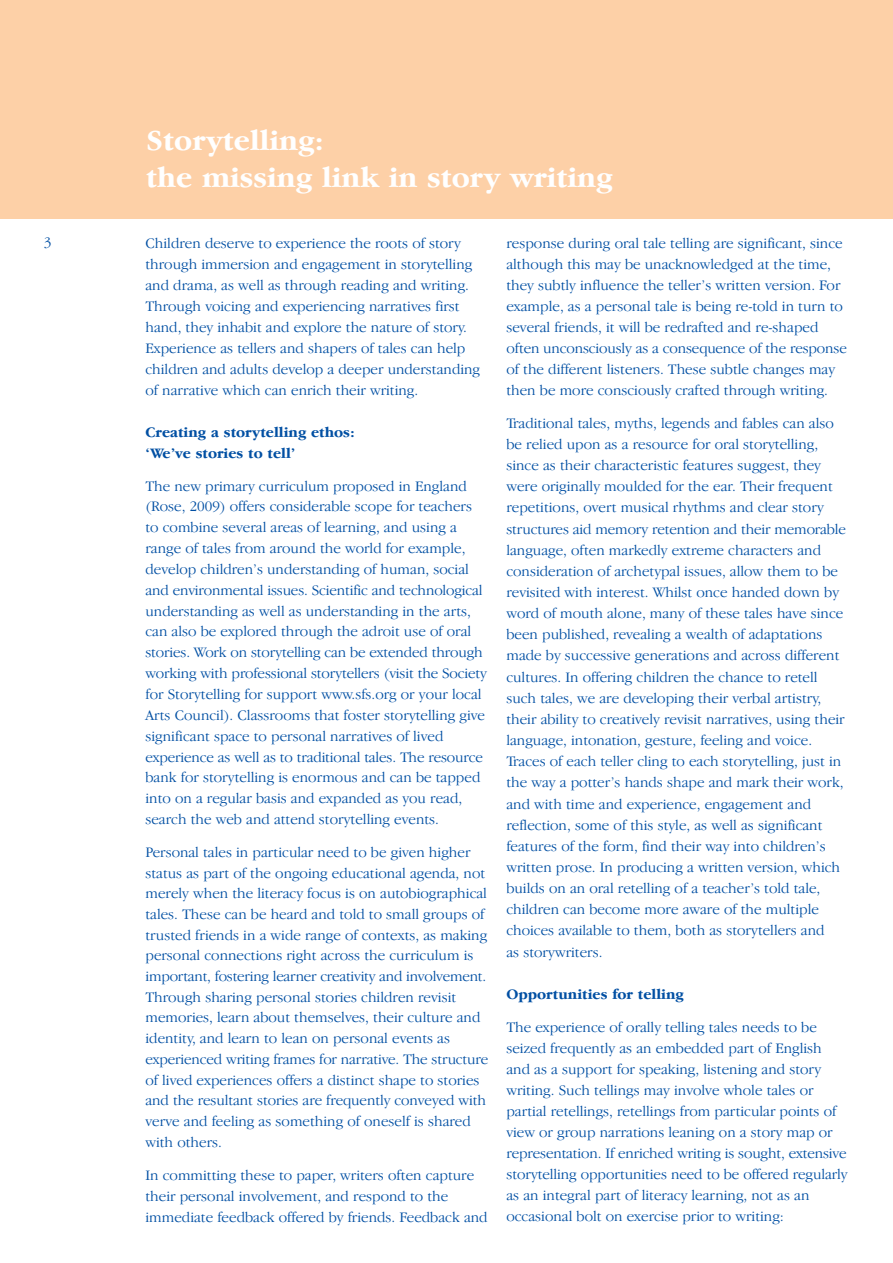
<style>
.page{position:relative;width:893px;height:1263px;background:#fff}
.page>*{position:absolute;margin:0;border:0;box-sizing:border-box;transform-origin:0 0}
.t1{font:700 30px/37.5px "Garamond IT Cby BT";color:#fff}
.t2{font:300 15px/21px "Garamond IT Cby BT";color:#004fa3}
.t3{font:700 15px/21px "Garamond IT Cby BT";color:#004fa3}
</style>
<div class="page">
<div style="left:0;top:0;width:892px;height:218px;background:#fdd0a7"></div>
<p class="t2" style="left:44px;top:233px;width:9px">3</p>
<h1 class="t1" style="left:146px;top:124px;width:468px">Storytelling:<br>the missing link in story writing</h1>
<p class="t2" style="left:145px;top:234px;width:336px">Children deserve to experience the roots of story through immersion and engagement in storytelling and drama, as well as through reading and writing.<br>Through voicing and experiencing narratives first hand, they inhabit and explore the nature of story.<br>Experience as tellers and shapers of tales can help children and adults develop a deeper understanding of narrative which can enrich their writing.</p>
<p class="t3" style="left:145px;top:423px;width:211px">Creating a storytelling ethos: ‘We’ve stories to tell’</p>
<p class="t2" style="left:145px;top:477px;width:343px">The new primary curriculum proposed in England (Rose, 2009) offers considerable scope for teachers to combine several areas of learning, and using a range of tales from around the world for example, develop children’s understanding of human, social and environmental issues. Scientific and technological understanding as well as understanding in the arts, can also be explored through the adroit use of oral stories. Work on storytelling can be extended through working with professional storytellers (visit the Society for Storytelling for support www.sfs.org or your local Arts Council). Classrooms that foster storytelling give significant space to personal narratives of lived experience as well as to traditional tales. The resource bank for storytelling is enormous and can be tapped into on a regular basis and expanded as you read, search the web and attend storytelling events.</p>
<p class="t2" style="left:145px;top:843px;width:344px">Personal tales in particular need to be given higher status as part of the ongoing educational agenda, not merely when the literacy focus is on autobiographical tales. These can be heard and told to small groups of trusted friends in a wide range of contexts, as making personal connections right across the curriculum is important, fostering learner creativity and involvement.<br>Through sharing personal stories children revisit memories, learn about themselves, their culture and identity, and learn to lean on personal events as experienced writing frames for narrative. The structure of lived experiences offers a distinct shape to stories and the resultant stories are frequently conveyed with verve and feeling as something of oneself is shared with others.</p>
<p class="t2" style="left:145px;top:1166px;width:344px">In committing these to paper, writers often capture their personal involvement, and respond to the immediate feedback offered by friends. Feedback and</p>
<p class="t2" style="left:506px;top:234px;width:342px">response during oral tale telling are significant, since although this may be unacknowledged at the time, they subtly influence the teller’s written version. For example, as a personal tale is being re-told in turn to several friends, it will be redrafted and re-shaped often unconsciously as a consequence of the response of the different listeners. These subtle changes may then be more consciously crafted through writing.</p>
<p class="t2" style="left:506px;top:414px;width:341px">Traditional tales, myths, legends and fables can also be relied upon as a resource for oral storytelling, since as their characteristic features suggest, they were originally moulded for the ear. Their frequent repetitions, overt musical rhythms and clear story structures aid memory retention and their memorable language, often markedly extreme characters and consideration of archetypal issues, allow them to be revisited with interest. Whilst once handed down by word of mouth alone, many of these tales have since been published, revealing a wealth of adaptations made by successive generations and across different cultures. In offering children the chance to retell such tales, we are developing their verbal artistry, their ability to creatively revisit narratives, using their language, intonation, gesture, feeling and voice.<br>Traces of each teller cling to each storytelling, just in the way a potter’s hands shape and mark their work, and with time and experience, engagement and reflection, some of this style, as well as significant features of the form, find their way into children’s written prose. In producing a written version, which builds on an oral retelling of a teacher’s told tale, children can become more aware of the multiple choices available to them, both as storytellers and<br>as storywriters.</p>
<p class="t3" style="left:506px;top:984px;width:179px">Opportunities for telling</p>
<p class="t2" style="left:506px;top:1018px;width:342px">The experience of orally telling tales needs to be seized frequently as an embedded part of English and as a support for speaking, listening and story writing. Such tellings may involve whole tales or partial retellings, retellings from particular points of view or group narrations leaning on a story map or representation. If enriched writing is sought, extensive storytelling opportunities need to be offered regularly as an integral part of literacy learning, not as an occasional bolt on exercise prior to writing:</p>
</div>
